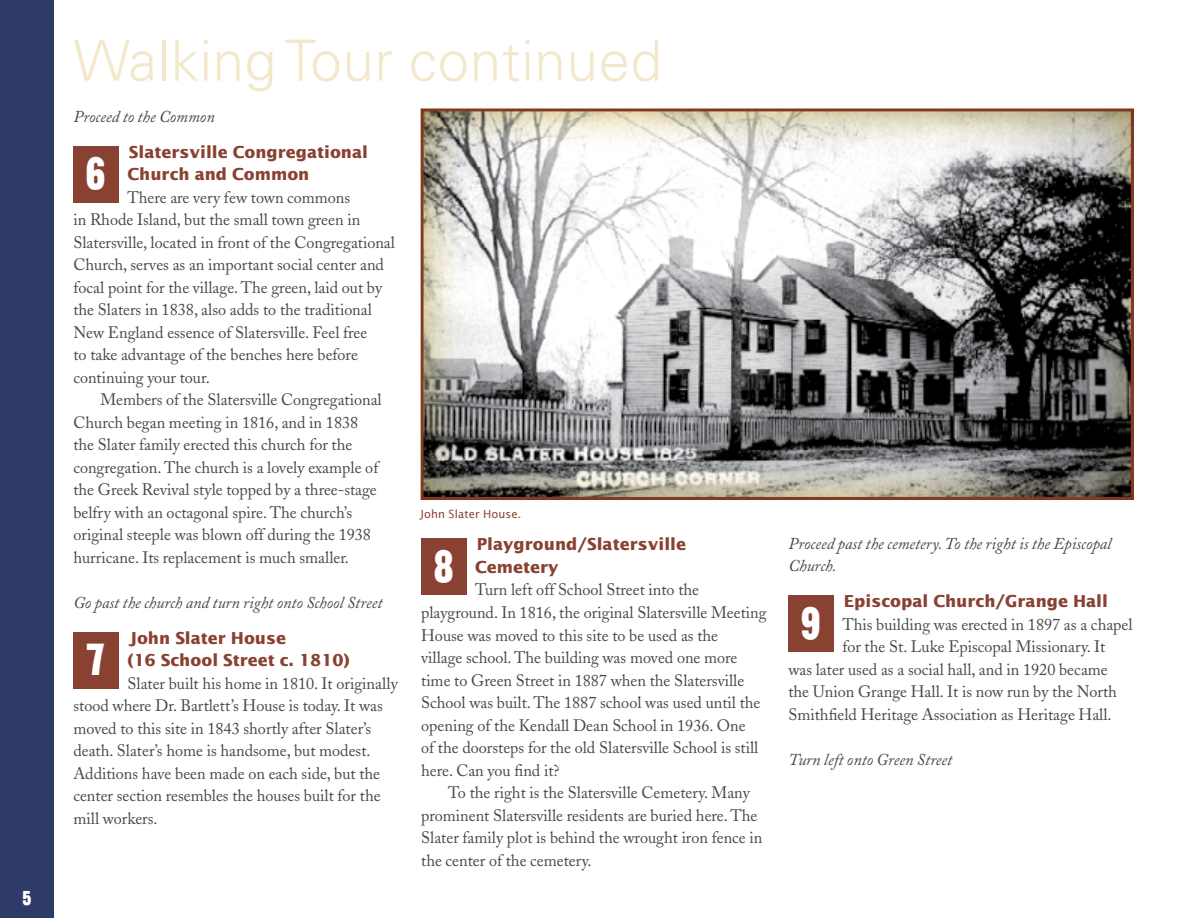
<style>
.page{position:relative;width:1188px;height:918px;background:#fff}
.page>*{position:absolute;margin:0;border:0;box-sizing:border-box;transform-origin:0 0}
.t1{font:300 56.7px "Univers";letter-spacing:.01em;color:#f3e8cc}
.t2{font:43.5px "Cg Gothic No 4";color:#fff}
.t3{font:19.5px "Cg Gothic No 4";color:#fff}
.t4{font:16.5px/22.5px "Adobe Caslon";color:#474843}
.t5{font:italic 16.5px/22.5px "Adobe Caslon";color:#474843}
.t6{font:700 16.5px/22.5px "Lucida Sans";color:#894232}
.t7{font:11.25px "Lucida Sans";letter-spacing:.01em;color:#894232}
</style>
<div class="page">
<div style="left:0;top:0;width:54px;height:918px;background:#2e3a67"></div>
<div style="left:73px;top:146px;width:46px;height:56px;background:#894232"></div>
<div style="left:73px;top:632px;width:46px;height:56px;background:#894232"></div>
<div style="left:421px;top:539px;width:46px;height:56px;background:#894232"></div>
<div style="left:788px;top:596px;width:46px;height:56px;background:#894232"></div>
<div style="left:408px;top:97px;width:739px;height:405px;background:#d3ad23;opacity:.75"></div>
<p class="t3" style="left:22px;top:886px;width:11px">5</p>
<h1 class="t1" style="left:73px;top:26px;width:590px">Walking Tour continued</h1>
<p class="t5" style="left:73px;top:106px;width:143px">Proceed to the Common</p>
<p class="t6" style="left:127px;top:140px;width:242px">Slatersville Congregational<br>Church and Common</p>
<p class="t4" style="left:73px;top:186px;width:323px;text-indent:54px">There are very few town commons<br>in Rhode Island, but the small town green in Slatersville, located in front of the Congregational Church, serves as an important social center and focal point for the village. The green, laid out by the Slaters in 1838, also adds to the traditional New England essence of Slatersville. Feel free<br>to take advantage of the benches here before continuing your tour.</p>
<p class="t4" style="left:73px;top:389px;width:310px;text-indent:27px">Members of the Slatersville Congregational Church began meeting in 1816, and in 1838 the Slater family erected this church for the congregation. The church is a lovely example of the Greek Revival style topped by a three-stage belfry with an octagonal spire. The church’s original steeple was blown off during the 1938 hurricane. Its replacement is much smaller.</p>
<p class="t5" style="left:73px;top:592px;width:310px">Go past the church and turn right onto School Street</p>
<p class="t6" style="left:127px;top:626px;width:224px">John Slater House<br>(16 School Street c. 1810)</p>
<p class="t4" style="left:73px;top:672px;width:326px;text-indent:54px">Slater built his home in 1810. It originally stood where Dr. Bartlett’s House is today. It was moved to this site in 1843 shortly after Slater’s death. Slater’s home is handsome, but modest.<br>Additions have been made on each side, but the center section resembles the houses built for the mill workers.</p>
<h2 class="t2" style="left:86px;top:148px;width:22px">6</h2>
<p class="t7" style="left:420px;top:507px;width:102px">John Slater House.</p>
<p class="t6" style="left:475px;top:533px;width:212px">Playground/Slatersville<br>Cemetery</p>
<p class="t4" style="left:421px;top:579px;width:347px;text-indent:54px">Turn left off School Street into the playground. In 1816, the original Slatersville Meeting House was moved to this site to be used as the<br>village school. The building was moved one more time to Green Street in 1887 when the Slatersville School was built. The 1887 school was used until the opening of the Kendall Dean School in 1936. One<br>of the doorsteps for the old Slatersville School is still here. Can you find it?</p>
<p class="t4" style="left:421px;top:781px;width:343px;text-indent:27px">To the right is the Slatersville Cemetery. Many prominent Slatersville residents are buried here. The Slater family plot is behind the wrought iron fence in the center of the cemetery.</p>
<h2 class="t2" style="left:433px;top:541px;width:22px">8</h2>
<h2 class="t2" style="left:86px;top:634px;width:22px">7</h2>
<p class="t5" style="left:788px;top:533px;width:324px">Proceed past the cemetery. To the right is the Episcopal<br>Church.</p>
<p class="t6" style="left:844px;top:590px;width:266px">Episcopal Church/Grange Hall</p>
<p class="t4" style="left:842px;top:613px;width:292px">This building was erected in 1897 as a chapel</p>
<p class="t4" style="left:842px;top:636px;width:265px">for the St. Luke Episcopal Missionary. It</p>
<p class="t4" style="left:788px;top:658px;width:321px">was later used as a social hall, and in 1920 became</p>
<p class="t4" style="left:788px;top:681px;width:330px">the Union Grange Hall. It is now run by the North</p>
<p class="t4" style="left:788px;top:703px;width:325px">Smithfield Heritage Association as Heritage Hall.</p>
<p class="t5" style="left:788px;top:749px;width:165px">Turn left onto Green Street</p>
<h2 class="t2" style="left:801px;top:598px;width:22px">9</h2>
</div>
